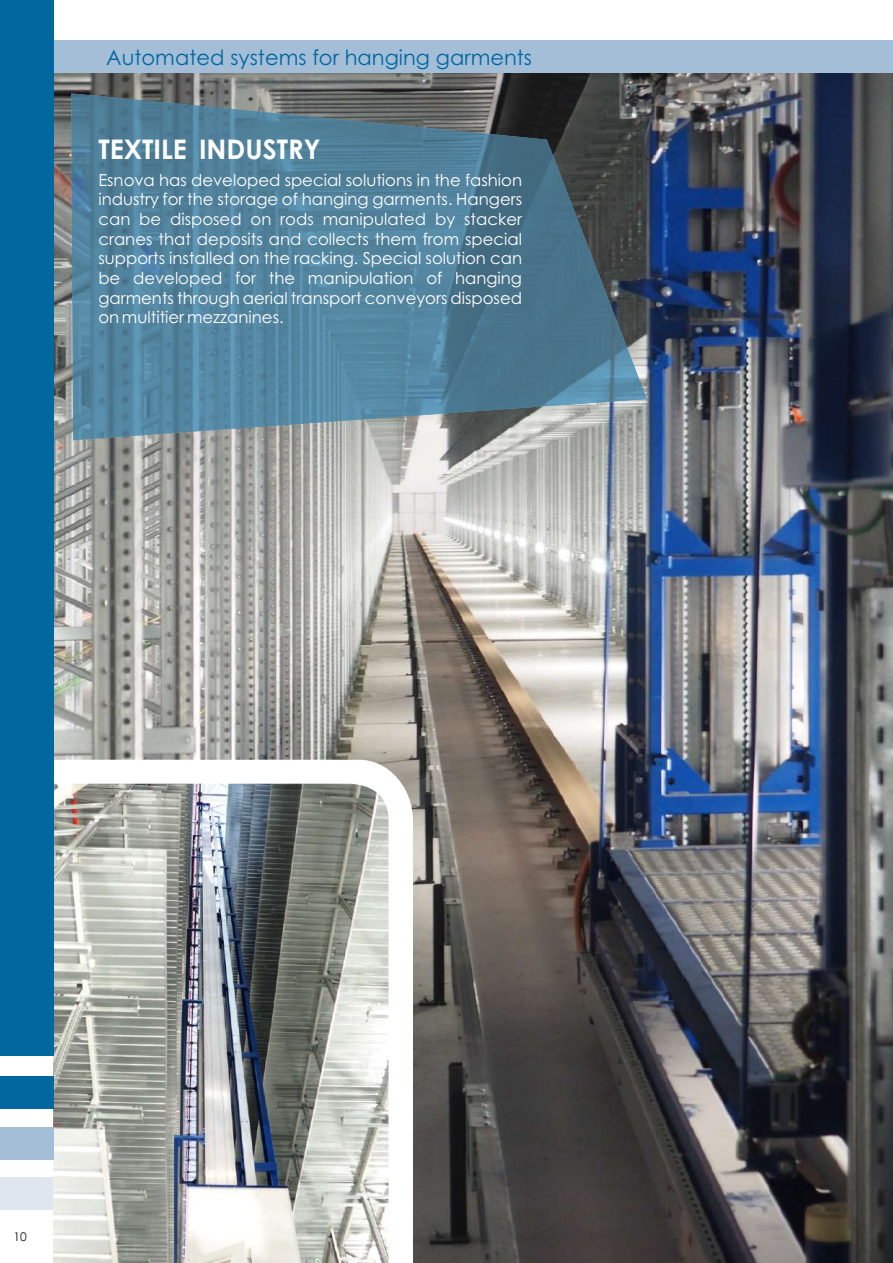
<style>
.page{position:relative;width:893px;height:1263px;background:#fff}
.page>*{position:absolute;margin:0;border:0;box-sizing:border-box;transform-origin:0 0}
.t1{font:700 27px "Century Gothic";color:#fff}
.t2{font:21px "Century Gothic";color:#00679f}
.t3{font:16.5px/19.6px "Century Gothic";color:#fff;text-align:justify}
.t4{font:12px "Century Gothic";color:#151616}
</style>
<div class="page">
<img style="left:53px;top:73px;width:840px;height:1190px">
<svg style="left:53px;top:760px;width:360px;height:503px"></svg>
<img style="left:53px;top:784px;width:335px;height:479px">
<img style="left:71px;top:93px;width:576px;height:347px">
<div style="left:0;top:40px;width:893px;height:33px;background:#a5bed8"></div>
<div style="left:0;top:0;width:53px;height:1055px;background:#00679f"></div>
<div style="left:0;top:1127px;width:53px;height:32px;background:#a5bed8"></div>
<div style="left:0;top:1178px;width:53px;height:32px;background:#dfe6f0"></div>
<div style="left:0;top:1076px;width:53px;height:32px;background:#00679f"></div>
<p class="t2" style="left:106px;top:49px;width:427px">Automated systems for hanging garments</p>
<h1 class="t1" style="left:98px;top:139px;width:224px">TEXTILE INDUSTRY</h1>
<p class="t3" style="left:98px;top:171px;width:425px">Esnova has developed special solutions in the fashion industry for the storage of hanging garments. Hangers can be disposed on rods manipulated by stacker cranes that deposits and collects them from special supports installed on the racking. Special solution can be developed for the manipulation of hanging garments through aerial transport conveyors disposed on multitier mezzanines.</p>
<p class="t4" style="left:14px;top:1232px;width:15px">10</p>
</div>
